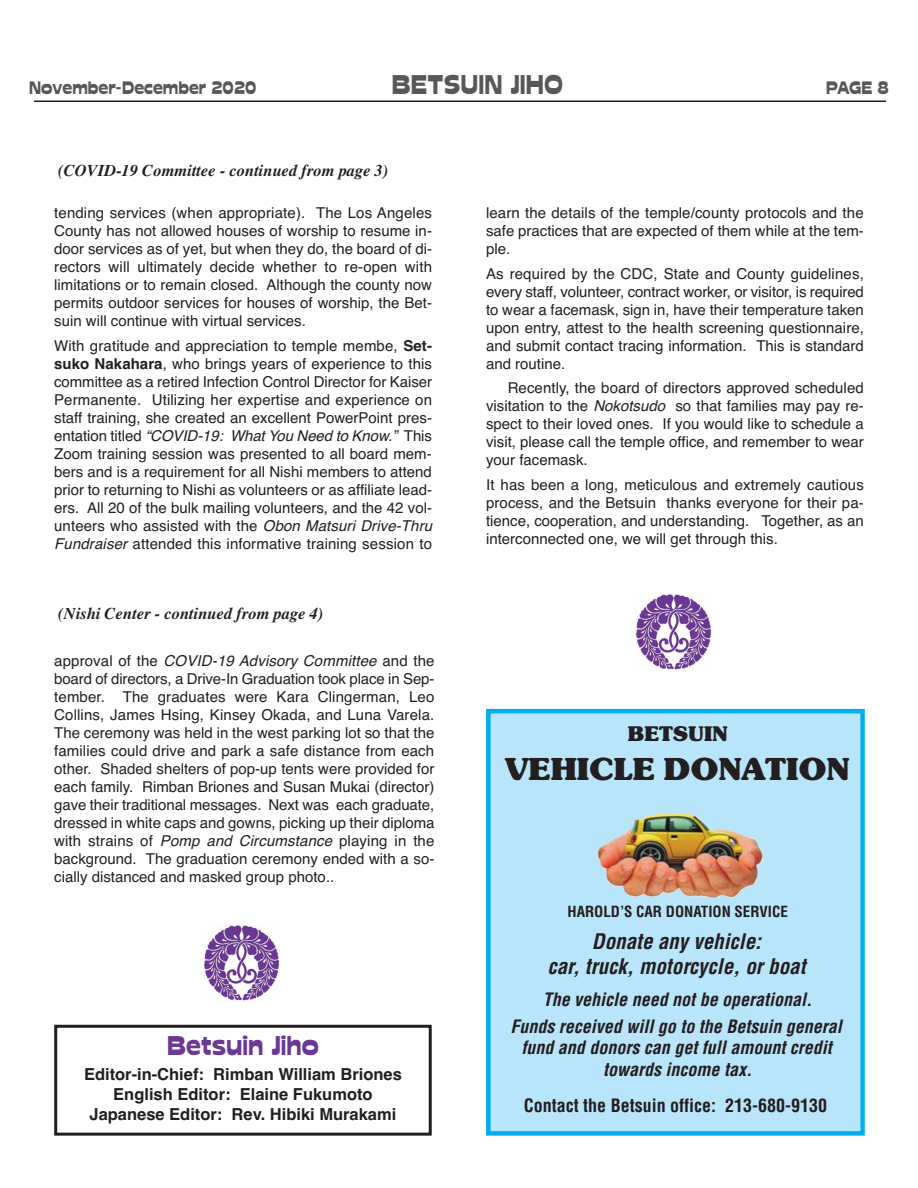
<style>
.page{position:relative;width:918px;height:1188px;background:#fff}
.page>*{position:absolute;margin:0;border:0;box-sizing:border-box;transform-origin:0 0}
.t1{font:31.5px "Subway";color:#231f20}
.t2{font:27px "Cuckoo";color:#57585a}
.t3{font:27px "Cuckoo";color:#6b3895}
.t4{font:italic 700 condensed 21px/25.2px "Helvetica";color:#231f20;text-align:center}
.t5{font:21px "Subway";color:#231f20}
.t6{font:italic 700 condensed 18px/27px "Helvetica";color:#231f20;text-align:center}
.t7{font:700 condensed 18px "Helvetica";color:#231f20}
.t8{font:18px "Cuckoo";color:#57585a}
.t9{font:700 16.5px/19.8px "Helvetica";color:#231f20;text-align:center}
.t10{font:italic 700 16.5px "Times";color:#231f20}
.t11{font:15px/18px "Helvetica";color:#231f20;text-align:justify}
.t12{font:700 condensed 15px "Helvetica";color:#231f20}
.s1{font-weight:700}
.s2{font-style:italic}
</style>
<div class="page">
<hr style="left:34px;top:100px;width:852px;height:2px;background:#231f20">
<div style="left:54px;top:1025px;width:378px;height:111px;border:3px solid #231f20"></div>
<div style="left:491px;top:713px;width:369px;height:418px;background:#b9e5fa"></div>
<div style="left:486px;top:709px;width:379px;height:427px;border:4px solid #00aeef"></div>
<img style="left:598px;top:813px;width:165px;height:85px">
<img style="left:636px;top:594px;width:75px;height:76px">
<img style="left:204px;top:925px;width:75px;height:77px">
<p class="t8" style="left:29px;top:77px;width:229px">November-December 2020</p>
<h2 class="t2" style="left:392px;top:68px;width:173px">BETSUIN JIHO</h2>
<p class="t8" style="left:826px;top:77px;width:64px">PAGE 8</p>
<p class="t10" style="left:58px;top:160px;width:332px">(COVID-19 Committee - continued from page 3)</p>
<p class="t11" style="left:54px;top:204px;width:379px">tending services (when appropriate). The Los Angeles County has not allowed houses of worship to resume in&shy;door services as of yet, but when they do, the board of di&shy;rectors will ultimately decide whether to re-open with limitations or to remain closed. Although the county now permits outdoor services for houses of worship, the Bet&shy;suin will continue with virtual services.</p>
<p class="t11" style="left:54px;top:336px;width:379px">With gratitude and appreciation to temple membe, <span class="s1">Set&shy;suko Nakahara</span>, who brings years of experience to this committee as a retired Infection Control Director for Kaiser Permanente. Utilizing her expertise and experience on staff training, she created an excellent PowerPoint pres&shy;entation titled <span class="s2">“COVID-19: What You Need to Know.”</span> This Zoom training session was presented to all board mem&shy;bers and is a requirement for all Nishi members to attend prior to returning to Nishi as volunteers or as affiliate lead&shy;ers. All 20 of the bulk mailing volunteers, and the 42 vol&shy;unteers who assisted with the <span class="s2">Obon Matsuri Drive-Thru Fundraiser</span> attended this informative training session to</p>
<p class="t10" style="left:58px;top:604px;width:266px">(Nishi Center - continued from page 4)</p>
<p class="t11" style="left:54px;top:652px;width:382px">approval of the <span class="s2">COVID-19 Advisory Committee</span> and the board of directors, a Drive-In Graduation took place in Sep&shy;tember. The graduates were Kara Clingerman, Leo Collins, James Hsing, Kinsey Okada, and Luna Varela.<br>The ceremony was held in the west parking lot so that the families could drive and park a safe distance from each other. Shaded shelters of pop-up tents were provided for each family. Rimban Briones and Susan Mukai (director) gave their traditional messages. Next was each graduate, dressed in white caps and gowns, picking up their diploma with strains of <span class="s2">Pomp and Circumstance</span> playing in the background. The graduation ceremony ended with a so&shy;cially distanced and masked group photo..</p>
<h2 class="t3" style="left:167px;top:1029px;width:153px">Betsuin Jiho</h2>
<p class="t9" style="left:84px;top:1064px;width:319px">Editor-in-Chief: Rimban William Briones<br>English Editor: Elaine Fukumoto<br>Japanese Editor: Rev. Hibiki Murakami</p>
<p class="t11" style="left:486px;top:204px;width:379px">learn the details of the temple/county protocols and the safe practices that are expected of them while at the tem&shy;ple.</p>
<p class="t11" style="left:486px;top:264px;width:379px">As required by the CDC, State and County guidelines, every staff, volunteer, contract worker, or visitor, is required to wear a facemask, sign in, have their temperature taken upon entry, attest to the health screening questionnaire, and submit contact tracing information. This is standard and routine.</p>
<p class="t11" style="left:486px;top:379px;width:379px;text-indent:22px">Recently, the board of directors approved scheduled visitation to the <span class="s2">Nokotsudo</span> so that families may pay re&shy;spect to their loved ones. If you would like to schedule a visit, please call the temple office, and remember to wear your facemask.</p>
<p class="t11" style="left:486px;top:475px;width:379px">It has been a long, meticulous and extremely cautious process, and the Betsuin thanks everyone for their pa&shy;tience, cooperation, and understanding. Together, as an interconnected one, we will get through this.</p>
<h3 class="t5" style="left:628px;top:721px;width:102px">BETSUIN</h3>
<h1 class="t1" style="left:506px;top:750px;width:346px">VEHICLE DONATION</h1>
<p class="t12" style="left:568px;top:906px;width:222px">HAROLD’S CAR DONATION SERVICE</p>
<h3 class="t4" style="left:547px;top:930px;width:260px">Donate any vehicle:<br>car, truck, motorcycle, or boat</h3>
<p class="t6" style="left:510px;top:987px;width:333px">The vehicle need not be operational.<br>Funds received will go to the Betsuin general</p>
<p class="t6" style="left:521px;top:1038px;width:312px;line-height:21.6px">fund and donors can get full amount credit towards income tax.</p>
<p class="t7" style="left:524px;top:1099px;width:305px">Contact the Betsuin office: 213-680-9130</p>
</div>
